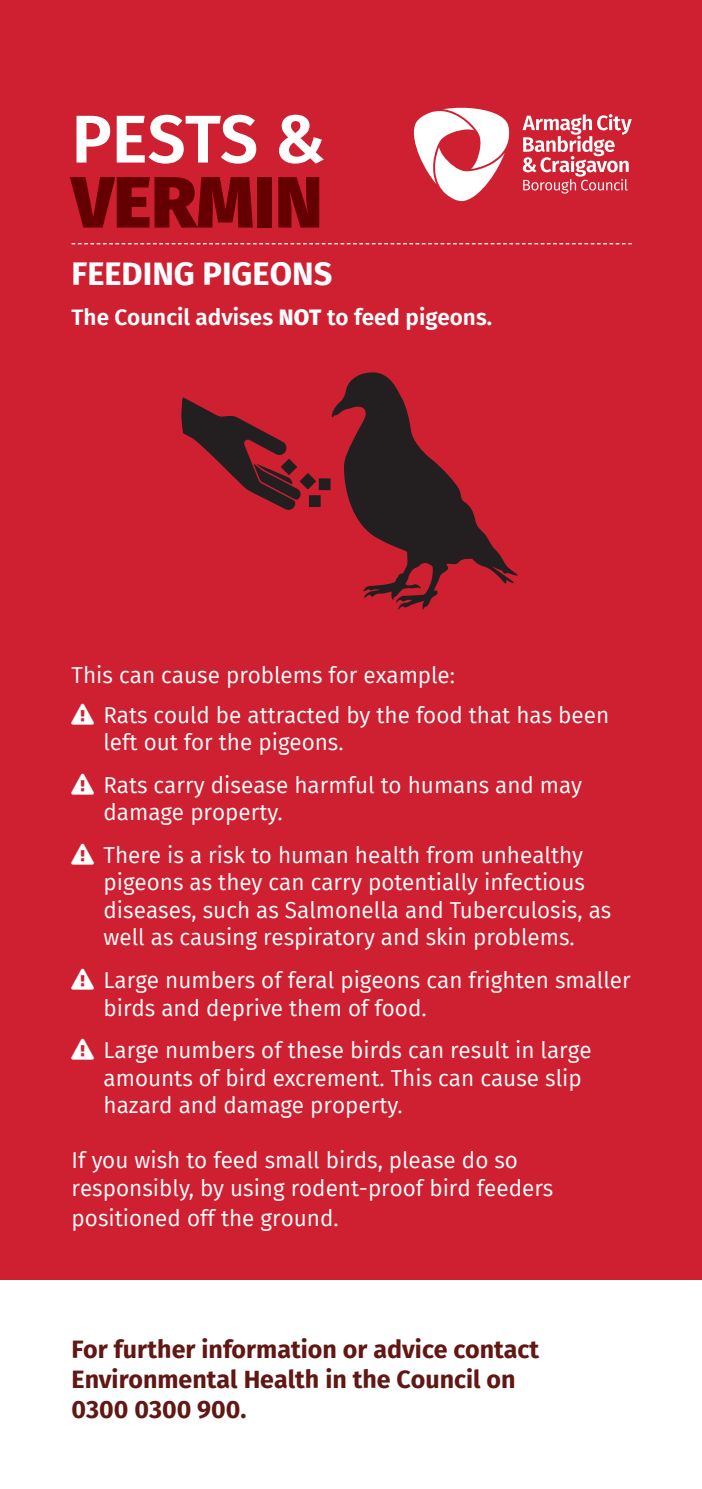
<style>
.page{position:relative;width:702px;height:1489px;background:#fff}
.page>*{position:absolute;margin:0;border:0;box-sizing:border-box;transform-origin:0 0}
.t1{font:800 72.5px "Fira Sans";color:#640002}
.t2{font:600 67.5px "Fira Sans";letter-spacing:-.005em;color:#fff}
.t3{font:700 32.5px "Fira Sans";color:#fff}
.t4{font:700 25px/30px "Fira Sans";color:#611713}
.t5{font:22.5px/27.5px "Fira Sans";color:#fff}
.t6{font:600 22.5px "Fira Sans";color:#fff}
.s1{font-weight:800}
</style>
<div class="page">
<div style="left:0;top:0;width:702px;height:1278px;background:#cf2032"></div>
<svg style="left:181px;top:397px;width:149px;height:113px"></svg>
<svg style="left:330px;top:372px;width:188px;height:238px"></svg>
<svg style="left:522px;top:114px;width:109px;height:79px"></svg>
<svg style="left:414px;top:108px;width:95px;height:93px"></svg>
<svg style="left:72px;top:243px;width:559px;height:1px"></svg>
<p class="t2" style="left:72px;top:83px;width:257px">PESTS &amp;</p>
<p class="t1" style="left:72px;top:137px;width:252px">VERMIN</p>
<p class="t3" style="left:72px;top:246px;width:262px">FEEDING PIGEONS</p>
<p class="t6" style="left:72px;top:299px;width:422px">The Council advises <span class="s1">NOT</span> to feed pigeons.</p>
<p class="t5" style="left:72px;top:660px;width:385px">This can cause problems for example:</p>
<p class="t5" style="left:103px;top:700px;width:507px">Rats could be attracted by the food that has been left out for the pigeons.</p>
<p class="t5" style="left:103px;top:770px;width:480px">Rats carry disease harmful to humans and may damage property.</p>
<p class="t5" style="left:103px;top:840px;width:509px">There is a risk to human health from unhealthy pigeons as they can carry potentially infectious diseases, such as Salmonella and Tuberculosis, as well as causing respiratory and skin problems.</p>
<p class="t5" style="left:103px;top:965px;width:528px">Large numbers of feral pigeons can frighten smaller birds and deprive them of food.</p>
<p class="t5" style="left:103px;top:1035px;width:489px">Large numbers of these birds can result in large amounts of bird excrement. This can cause slip hazard and damage property.</p>
<p class="t5" style="left:72px;top:1145px;width:483px">If you wish to feed small birds, please do so responsibly, by using rodent-proof bird feeders</p>
<p class="t5" style="left:72px;top:1203px;width:268px">positioned off the ground.</p>
<p class="t4" style="left:72px;top:1332px;width:469px">For further information or advice contact<br>Environmental Health in the Council on</p>
<p class="t4" style="left:72px;top:1392px;width:176px">0300 0300 900.</p>
</div>
